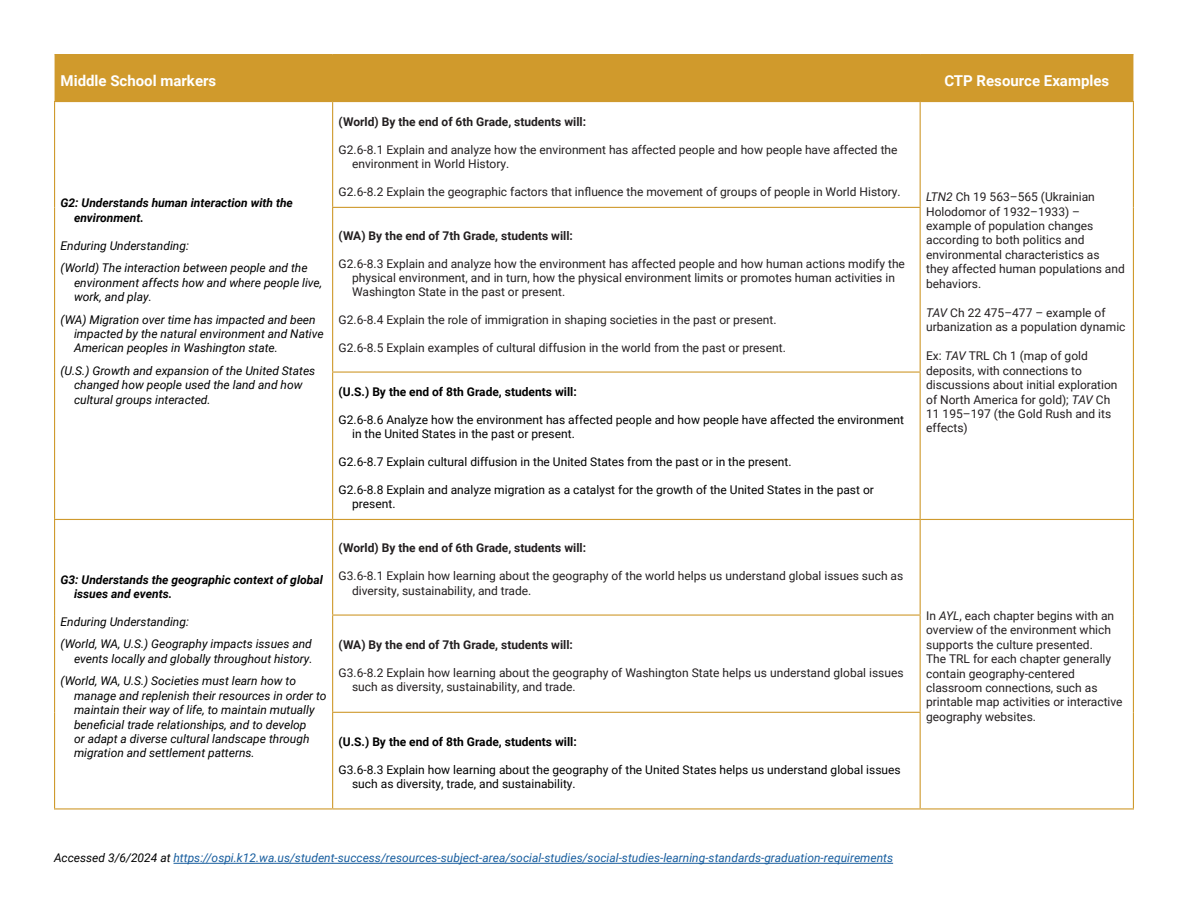
<style>
.page{position:relative;width:1188px;height:918px;background:#fff}
.page>*{position:absolute;margin:0;border:0;box-sizing:border-box;transform-origin:0 0}
.t1{font:700 15px "Roboto";color:#fff}
.t2{font:12px/14.4px "Roboto";color:#231f20}
.t3{font:italic 12px/14.4px "Roboto";color:#000}
.t4{font:12px/14.4px "Roboto";color:#000}
.t5{font:italic 12px "Roboto";color:#175d9e}
.t6{font:700 12px "Roboto";color:#231f20}
.t7{font:italic 700 12px/14.4px "Roboto";color:#000}
.t8{font:700 12px "Roboto";color:#000}
.s1{font-style:italic}
.s2{color:#000}
</style>
<div class="page">
<hr style="left:174px;top:863px;width:719px;height:1px;background:#175d9e">
<div style="left:55px;top:55px;width:1078px;height:46px;background:#d09a2c"></div>
<hr style="left:55px;top:54px;width:278px;height:1px;background:#cf9a2e">
<hr style="left:333px;top:54px;width:587px;height:1px;background:#cf9a2e">
<hr style="left:920px;top:54px;width:213px;height:1px;background:#cf9a2e">
<hr style="left:332px;top:102px;width:1px;height:105px;background:#cf9a2e">
<hr style="left:920px;top:101px;width:214px;height:1px;background:#cf9a2e">
<hr style="left:920px;top:102px;width:1px;height:105px;background:#cf9a2e">
<hr style="left:332px;top:371px;width:589px;height:2px;background:#cf9a2e">
<hr style="left:54px;top:519px;width:279px;height:1px;background:#cf9a2e">
<hr style="left:333px;top:519px;width:587px;height:1px;background:#cf9a2e">
<hr style="left:332px;top:520px;width:1px;height:94px;background:#cf9a2e">
<hr style="left:920px;top:519px;width:214px;height:1px;background:#cf9a2e">
<hr style="left:920px;top:520px;width:1px;height:94px;background:#cf9a2e">
<hr style="left:332px;top:712px;width:589px;height:1px;background:#cf9a2e">
<hr style="left:54px;top:808px;width:279px;height:2px;background:#cf9a2e">
<hr style="left:333px;top:808px;width:587px;height:2px;background:#cf9a2e">
<hr style="left:920px;top:808px;width:214px;height:2px;background:#cf9a2e">
<hr style="left:54px;top:102px;width:1px;height:105px;background:#cf9a2e">
<hr style="left:1133px;top:102px;width:1px;height:105px;background:#cf9a2e">
<hr style="left:54px;top:207px;width:1px;height:165px;background:#cf9a2e">
<hr style="left:332px;top:207px;width:589px;height:1px;background:#cf9a2e">
<hr style="left:332px;top:208px;width:1px;height:163px;background:#cf9a2e">
<hr style="left:920px;top:208px;width:1px;height:163px;background:#cf9a2e">
<hr style="left:1133px;top:207px;width:1px;height:165px;background:#cf9a2e">
<hr style="left:54px;top:372px;width:1px;height:147px;background:#cf9a2e">
<hr style="left:332px;top:373px;width:1px;height:146px;background:#cf9a2e">
<hr style="left:920px;top:373px;width:1px;height:146px;background:#cf9a2e">
<hr style="left:1133px;top:372px;width:1px;height:147px;background:#cf9a2e">
<hr style="left:54px;top:520px;width:1px;height:95px;background:#cf9a2e">
<hr style="left:1133px;top:520px;width:1px;height:95px;background:#cf9a2e">
<hr style="left:54px;top:615px;width:1px;height:97px;background:#cf9a2e">
<hr style="left:332px;top:614px;width:589px;height:2px;background:#cf9a2e">
<hr style="left:332px;top:616px;width:1px;height:96px;background:#cf9a2e">
<hr style="left:920px;top:616px;width:1px;height:96px;background:#cf9a2e">
<hr style="left:1133px;top:615px;width:1px;height:97px;background:#cf9a2e">
<hr style="left:54px;top:712px;width:1px;height:96px;background:#cf9a2e">
<hr style="left:332px;top:713px;width:1px;height:95px;background:#cf9a2e">
<hr style="left:920px;top:713px;width:1px;height:95px;background:#cf9a2e">
<hr style="left:1133px;top:712px;width:1px;height:96px;background:#cf9a2e">
<hr style="left:54px;top:101px;width:279px;height:1px;background:#cf9a2e">
<hr style="left:333px;top:101px;width:587px;height:1px;background:#cf9a2e">
<p class="t1" style="left:61px;top:70px;width:157px">Middle School markers</p>
<p class="t1" style="left:944px;top:70px;width:166px">CTP Resource Examples</p>
<p class="t7" style="left:74px;top:196px;width:220px;text-indent:-14px">G2: Understands human interaction with the environment.</p>
<p class="t3" style="left:61px;top:238px;width:130px">Enduring Understanding:</p>
<p class="t3" style="left:74px;top:260px;width:250px;text-indent:-14px">(World) The interaction between people and the environment affects how and where people live, work, and play.</p>
<p class="t3" style="left:74px;top:312px;width:251px;text-indent:-14px">(WA) Migration over time has impacted and been impacted by the natural environment and Native<br>American peoples in Washington state.</p>
<p class="t3" style="left:74px;top:363px;width:243px;text-indent:-14px">(U.S.) Growth and expansion of the United States changed how people used the land and how cultural groups interacted.</p>
<p class="t7" style="left:74px;top:572px;width:250px;text-indent:-14px">G3: Understands the geographic context of global issues and events.</p>
<p class="t3" style="left:61px;top:614px;width:130px">Enduring Understanding:</p>
<p class="t3" style="left:61px;top:637px;width:254px;text-align:right">(World, WA, U.S.) Geography impacts issues and events locally and globally throughout history.</p>
<p class="t3" style="left:74px;top:673px;width:254px;text-indent:-14px">(World, WA, U.S.) Societies must learn how to manage and replenish their resources in order to maintain their way of life, to maintain mutually beneficial trade relationships, and to develop<br>or adapt a diverse cultural landscape through migration and settlement patterns.</p>
<p class="t6" style="left:339px;top:113px;width:249px">(World) By the end of 6th Grade, students will:</p>
<p class="t2" style="left:352px;top:142px;width:547px;text-indent:-14px">G2.6-8.1 Explain and analyze how the environment has affected people and how people have affected the environment in World History.</p>
<p class="t2" style="left:339px;top:184px;width:564px">G2.6-8.2 Explain the geographic factors that influence the movement of groups of people in World History.</p>
<p class="t2" style="left:926px;top:189px;width:200px"><span class="s1">LTN2</span> Ch 19 563–565 (Ukrainian<br>Holodomor of 1932–1933) – example of population changes according to both politics and environmental characteristics as they affected human populations and behaviors.</p>
<p class="t2" style="left:926px;top:305px;width:201px"><span class="s1">TAV</span> Ch 22 475–477 – example of urbanization as a population dynamic</p>
<p class="t2" style="left:926px;top:349px;width:193px">Ex: <span class="s1">TAV</span> TRL Ch 1 (map of gold deposits, with connections to discussions about initial exploration of North America for gold); <span class="s1">TAV</span> Ch<br>11 195–197 (the Gold Rush and its effects)</p>
<p class="t6" style="left:339px;top:227px;width:236px">(WA) By the end of 7th Grade, students will:</p>
<p class="t2" style="left:352px;top:256px;width:554px;text-indent:-14px">G2.6-8.3 Explain and analyze how the environment has affected people and how human actions modify the physical environment, and in turn, how the physical environment limits or promotes human activities in<br>Washington State in the past or present.</p>
<p class="t2" style="left:339px;top:312px;width:440px">G2.6-8.4 Explain the role of immigration in shaping societies in the past or present.</p>
<p class="t2" style="left:339px;top:340px;width:449px">G2.6-8.5 Explain examples of cultural diffusion in the world from the past or present.</p>
<p class="t8" style="left:339px;top:383px;width:240px">(U.S.) By the end of 8th Grade, students will:</p>
<p class="t4" style="left:352px;top:412px;width:553px;text-indent:-14px">G2.6-8.6 Analyze how the environment has affected people and how people have affected the environment in the United States in the past or present.</p>
<p class="t4" style="left:339px;top:454px;width:454px">G2.6-8.7 Explain cultural diffusion in the United States from the past or in the present.</p>
<p class="t4" style="left:352px;top:482px;width:523px;text-indent:-14px">G2.6-8.8 Explain and analyze migration as a catalyst for the growth of the United States in the past or present.</p>
<p class="t6" style="left:339px;top:540px;width:249px">(World) By the end of 6th Grade, students will:</p>
<p class="t2" style="left:352px;top:568px;width:553px;text-indent:-14px">G3.6-8.1 Explain how learning about the geography of the world helps us understand global issues such as diversity, sustainability, and trade.</p>
<p class="t6" style="left:339px;top:636px;width:236px">(WA) By the end of 7th Grade, students will:</p>
<p class="t2" style="left:352px;top:665px;width:553px;text-indent:-14px">G3.6-8.2 Explain how learning about the geography of Washington State helps us understand global issues such as diversity, sustainability, and trade.</p>
<p class="t8" style="left:339px;top:733px;width:240px">(U.S.) By the end of 8th Grade, students will:</p>
<p class="t4" style="left:352px;top:762px;width:550px;text-indent:-14px">G3.6-8.3 Explain how learning about the geography of the United States helps us understand global issues such as diversity, trade, and sustainability.</p>
<p class="t2" style="left:926px;top:608px;width:198px">In <span class="s1">AYL</span>, each chapter begins with an overview of the environment which supports the culture presented.<br>The TRL for each chapter generally contain geography-centered classroom connections, such as printable map activities or interactive geography websites.</p>
<p class="t5" style="left:54px;top:850px;width:841px"><span class="s2">Accessed 3/6/2024 at</span> https://ospi.k12.wa.us/student-success/resources-subject-area/social-studies/social-studies-learning-standards-graduation-requirements</p>
</div>
